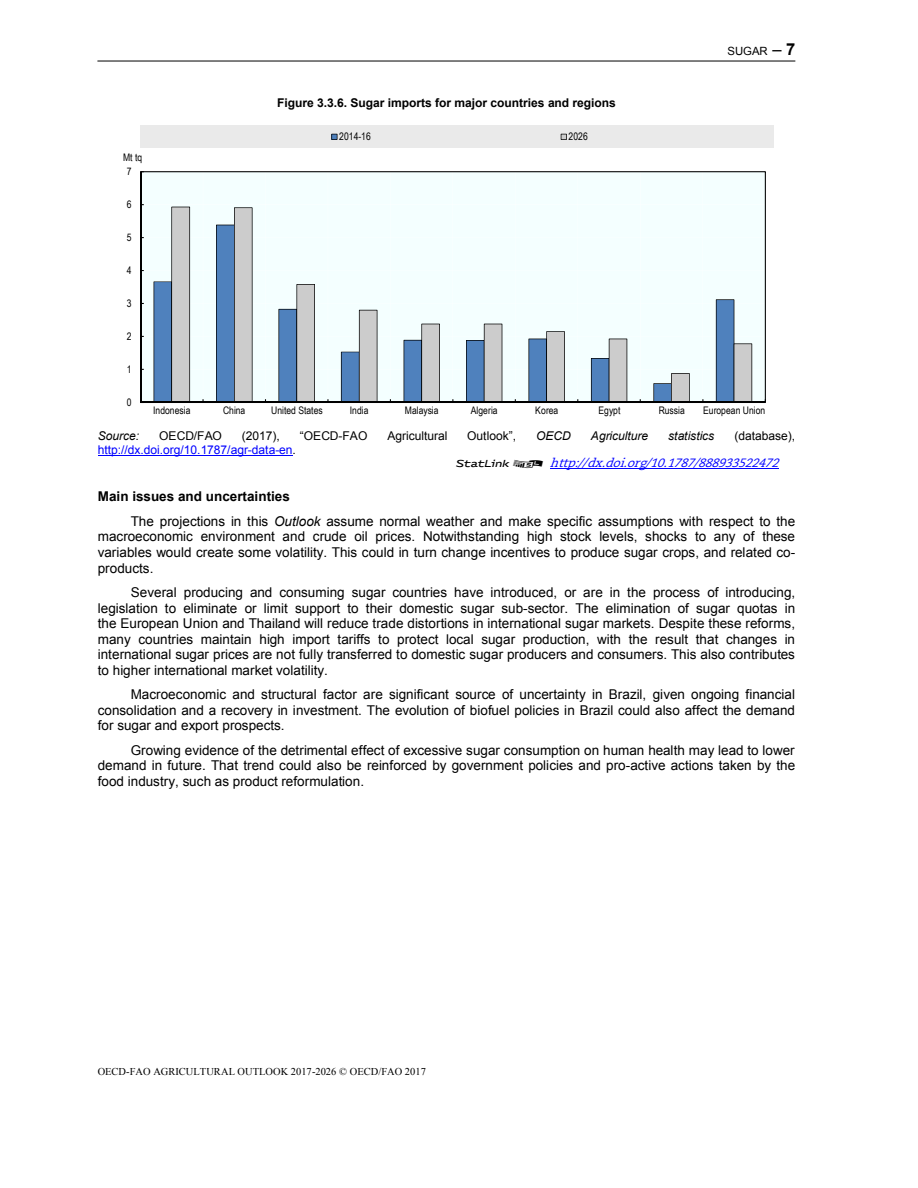
<style>
.page{position:relative;width:918px;height:1188px;background:#fff}
.page>*{position:absolute;margin:0;border:0;box-sizing:border-box;transform-origin:0 0}
.t1{font:13.5px/15.5px "Arial";letter-spacing:.005em;color:#000;text-align:justify}
.t2{font:12px "Arial";letter-spacing:-.005em;color:#000}
.t3{font:700 12px "Arial";color:#000}
.t4{font:italic 12px "Caecilia";color:#00f}
.t5{font:12px "Arial";letter-spacing:-.005em;color:#00f}
.t6{font:italic 12px "Arial";letter-spacing:-.005em;color:#000}
.t7{font:11.4px "Arial";color:#000}
.t8{font:10.5px "Times New Roman";color:#000}
.t9{font:10.35px "Arial Narrow";letter-spacing:.005em;color:#000}
.s1{font-size:16.5px}
.s2{font-weight:700;font-size:16.5px}
.s3{color:#000}
.s4{font-family:"Stat Link";font-style:normal;color:#000}
.s5{font-weight:700}
.s6{font-style:italic}
</style>
<div class="page">
<hr style="left:98px;top:61px;width:697px;height:1px;background:#000">
<hr style="left:98px;top:455px;width:195px;height:1px;background:#00f">
<hr style="left:550px;top:468px;width:228px;height:1px;background:#00f">
<div style="left:140px;top:171px;width:626px;height:232px;background:#f4ffff"></div>
<svg style="left:154px;top:207px;width:36px;height:195px"></svg>
<svg style="left:216px;top:207px;width:37px;height:195px;background:#8ca2bb"></svg>
<svg style="left:278px;top:284px;width:37px;height:118px;background:#95a8bd"></svg>
<svg style="left:341px;top:310px;width:36px;height:92px"></svg>
<svg style="left:404px;top:324px;width:36px;height:78px;background:#94a7bd"></svg>
<svg style="left:466px;top:324px;width:36px;height:78px;background:#94a8bd"></svg>
<svg style="left:528px;top:331px;width:37px;height:71px;background:#8ba0b8"></svg>
<svg style="left:591px;top:339px;width:36px;height:63px;background:#9badc0"></svg>
<svg style="left:653px;top:373px;width:37px;height:29px"></svg>
<svg style="left:716px;top:299px;width:36px;height:103px"></svg>
<hr style="left:140px;top:172px;width:1px;height:230px;background:#000">
<hr style="left:141px;top:402px;width:624px;height:1px;background:#000">
<div style="left:141px;top:125px;width:633px;height:23px;background:#eaeaea"></div>
<svg style="left:331px;top:134px;width:7px;height:6px"></svg>
<svg style="left:561px;top:134px;width:6px;height:6px"></svg>
<p class="t7" style="left:728px;top:45px;width:69px">SUGAR <span class="s1">–</span> <span class="s2">7</span></p>
<p class="t9" style="left:123px;top:152px;width:20px">Mt tq</p>
<p class="t9" style="left:127px;top:165px;width:6px">7</p>
<p class="t9" style="left:127px;top:198px;width:6px">6</p>
<p class="t9" style="left:127px;top:231px;width:6px">5</p>
<p class="t9" style="left:127px;top:264px;width:6px">4</p>
<p class="t9" style="left:127px;top:297px;width:6px">3</p>
<p class="t9" style="left:127px;top:330px;width:6px">2</p>
<p class="t9" style="left:127px;top:363px;width:6px">1</p>
<p class="t9" style="left:127px;top:396px;width:6px">0</p>
<p class="t3" style="left:277px;top:97px;width:340px">Figure 3.3.6. Sugar imports for major countries and regions</p>
<p class="t9" style="left:339px;top:130px;width:33px">2014-16</p>
<p class="t9" style="left:569px;top:130px;width:21px">2026</p>
<p class="t9" style="left:153px;top:404px;width:39px">Indonesia</p>
<p class="t9" style="left:223px;top:404px;width:24px">China</p>
<p class="t9" style="left:271px;top:404px;width:53px">United States</p>
<p class="t9" style="left:350px;top:404px;width:20px">India</p>
<p class="t9" style="left:405px;top:404px;width:35px">Malaysia</p>
<p class="t9" style="left:471px;top:404px;width:28px">Algeria</p>
<p class="t9" style="left:535px;top:404px;width:24px">Korea</p>
<p class="t9" style="left:598px;top:404px;width:24px">Egypt</p>
<p class="t9" style="left:659px;top:404px;width:28px">Russia</p>
<p class="t9" style="left:703px;top:404px;width:64px">European Union</p>
<p class="t6" style="left:98px;top:429px;width:43px">Source:</p>
<p class="t2" style="left:159px;top:429px;width:64px">OECD/FAO</p>
<p class="t2" style="left:242px;top:429px;width:39px">(2017),</p>
<p class="t2" style="left:300px;top:429px;width:69px">“OECD-FAO</p>
<p class="t2" style="left:387px;top:429px;width:62px">Agricultural</p>
<p class="t2" style="left:467px;top:429px;width:50px">Outlook”,</p>
<p class="t6" style="left:536px;top:429px;width:36px">OECD</p>
<p class="t6" style="left:591px;top:429px;width:59px">Agriculture</p>
<p class="t6" style="left:668px;top:429px;width:48px">statistics</p>
<p class="t2" style="left:734px;top:429px;width:62px">(database),</p>
<p class="t5" style="left:98px;top:443px;width:200px">http://dx.doi.org/10.1787/agr-data-en<span class="s3">.</span></p>
<p class="t4" style="left:455px;top:458px;width:329px"><span class="s4">1 2</span> http://dx.doi.org/10.1787/888933522472</p>
<p class="t1" style="left:131px;top:484px;width:666px;line-height:24.6px;text-indent:-33px"><span class="s5">Main issues and uncertainties<br></span>The projections in this <span class="s6">Outlook</span> assume normal weather and make specific assumptions with respect to the</p>
<p class="t1" style="left:98px;top:529px;width:699px">macroeconomic environment and crude oil prices. Notwithstanding high stock levels, shocks to any of these variables would create some volatility. This could in turn change incentives to produce sugar crops, and related co&shy;products.</p>
<p class="t1" style="left:98px;top:585px;width:699px;text-indent:33px">Several producing and consuming sugar countries have introduced, or are in the process of introducing, legislation to eliminate or limit support to their domestic sugar sub-sector. The elimination of sugar quotas in the European Union and Thailand will reduce trade distortions in international sugar markets. Despite these reforms, many countries maintain high import tariffs to protect local sugar production, with the result that changes in international sugar prices are not fully transferred to domestic sugar producers and consumers. This also contributes to higher international market volatility.</p>
<p class="t1" style="left:98px;top:687px;width:699px;text-indent:33px">Macroeconomic and structural factor are significant source of uncertainty in Brazil, given ongoing financial consolidation and a recovery in investment. The evolution of biofuel policies in Brazil could also affect the demand for sugar and export prospects.</p>
<p class="t1" style="left:98px;top:742px;width:699px;text-indent:33px">Growing evidence of the detrimental effect of excessive sugar consumption on human health may lead to lower demand in future. That trend could also be reinforced by government policies and pro-active actions taken by the food industry, such as product reformulation.</p>
<p class="t8" style="left:98px;top:1065px;width:330px">OECD-FAO AGRICULTURAL OUTLOOK 2017-2026 © OECD/FAO 2017</p>
</div>
